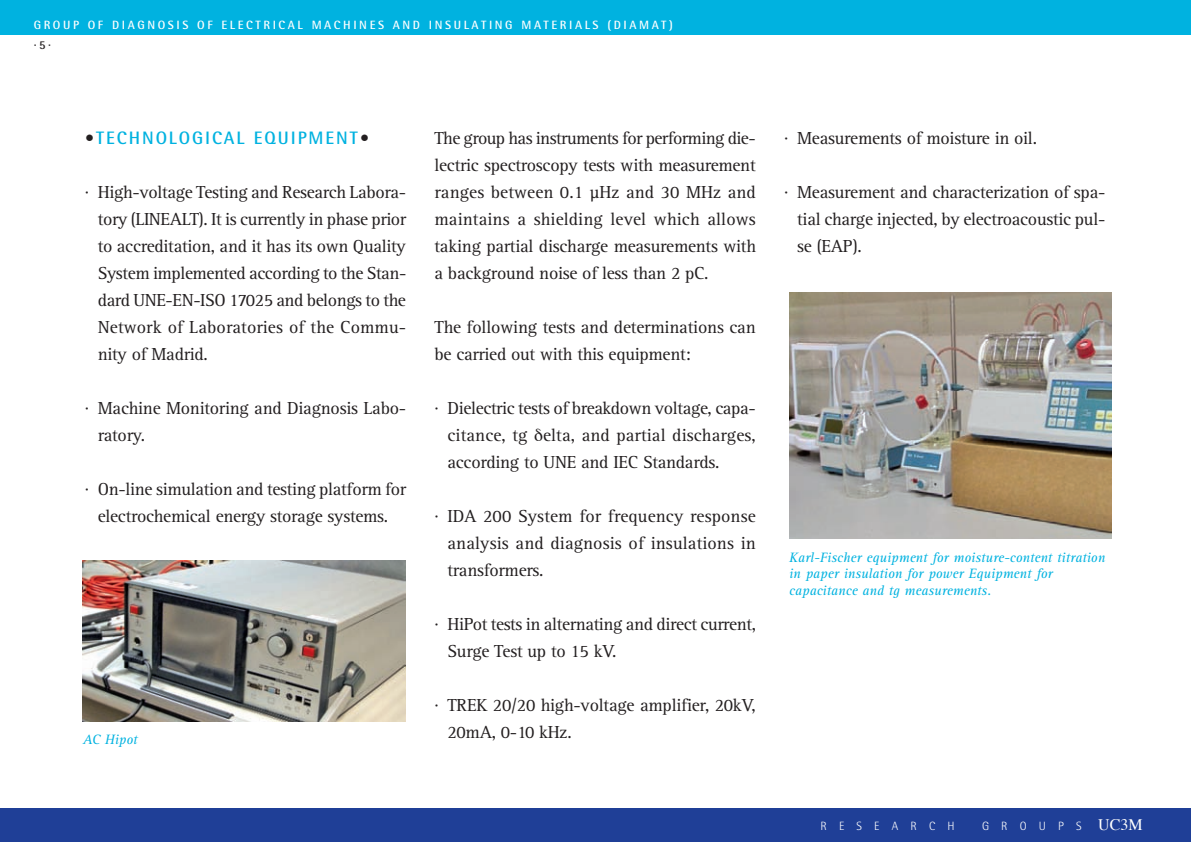
<style>
.page{position:relative;width:1191px;height:842px;background:#fff}
.page>*{position:absolute;margin:0;border:0;box-sizing:border-box;transform-origin:0 0}
.t1{font:18px/27px "Rotis Serif";letter-spacing:-.015em;color:#231f20;text-align:justify}
.t2{font:700 18px "Rotis Semi Sans";letter-spacing:.105em;color:#00b2e0}
.t3{font:italic 14px/16.8px "Rotis Serif";color:#00b2e0}
.t4{font:700 12px "Rotis Semi Sans";letter-spacing:.215em;color:#fff}
.t5{font:300 12px "Rotis Semi Sans";letter-spacing:1.01em;color:#fff}
.t6{font:700 12px "Rotis Semi Sans";color:#231f20}
.s1{color:#231f20}
.s2{font-family:"Times";font-weight:400;font-size:16px}
</style>
<div class="page">
<div style="left:0;top:1px;width:1190px;height:34px;background:#00b2e0"></div>
<div style="left:0;top:809px;width:1190px;height:33px;background:#1f3f97"></div>
<img style="left:82px;top:560px;width:323px;height:161px">
<img style="left:789px;top:293px;width:322px;height:246px">
<p class="t4" style="left:34px;top:21px;width:640px">GROUP OF DIAGNOSIS OF ELECTRICAL MACHINES AND INSULATING MATERIALS (DIAMAT)</p>
<p class="t6" style="left:34px;top:41px;width:19px">·5·</p>
<p class="t2" style="left:85px;top:131px;width:286px"><span class="s1">•</span>TECHNOLOGICAL EQUIPMENT<span class="s1">•</span></p>
<p class="t1" style="left:98px;top:180px;width:310px;text-indent:-13px">· High-voltage Testing and Research Labora&shy;tory (LINEALT). It is currently in phase prior to accreditation, and it has its own Quality System implemented according to the Stan&shy;dard UNE-EN-ISO 17025 and belongs to the Network of Laboratories of the Commu&shy;nity of Madrid.</p>
<p class="t1" style="left:98px;top:396px;width:310px;text-indent:-13px">· Machine Monitoring and Diagnosis Labo&shy;ratory.</p>
<p class="t1" style="left:85px;top:477px;width:323px;text-align:center">· On-line simulation and testing platform for electrochemical energy storage systems.</p>
<p class="t3" style="left:83px;top:732px;width:56px">AC Hipot</p>
<p class="t1" style="left:434px;top:126px;width:323px">The group has instruments for performing die&shy;lectric spectroscopy tests with measurement ranges between 0.1 µHz and 30 MHz and maintains a shielding level which allows taking partial discharge measurements with a background noise of less than 2 pC.</p>
<p class="t1" style="left:434px;top:315px;width:323px">The following tests and determinations can be carried out with this equipment:</p>
<p class="t1" style="left:447px;top:396px;width:310px;text-indent:-13px">· Dielectric tests of breakdown voltage, capa&shy;citance, tg elta, and partial discharges, according to UNE and IEC Standards.</p>
<p class="t1" style="left:447px;top:504px;width:310px;text-indent:-13px">· IDA 200 System for frequency response analysis and diagnosis of insulations in transformers.</p>
<p class="t1" style="left:447px;top:612px;width:310px;text-indent:-13px">· HiPot tests in alternating and direct current,<br>Surge Test up to 15 kV.</p>
<p class="t1" style="left:447px;top:693px;width:310px;text-indent:-13px">· TREK 20/20 high-voltage amplifier, 20kV,<br>20mA, 0-10 kHz.</p>
<p class="t1" style="left:784px;top:126px;width:254px">· Measurements of moisture in oil.</p>
<p class="t1" style="left:797px;top:180px;width:310px;text-indent:-13px">· Measurement and characterization of spa&shy;tial charge injected, by electroacoustic pul&shy;se (EAP).</p>
<p class="t3" style="left:789px;top:550px;width:317px">Karl-Fischer equipment for moisture-content titration in paper insulation for power Equipment for capacitance and tg measurements.</p>
<p class="t5" style="left:820px;top:822px;width:135px">RESEARCH</p>
<p class="t5" style="left:982px;top:822px;width:162px">GROUPS <span class="s2">UC3M</span></p>
</div>
